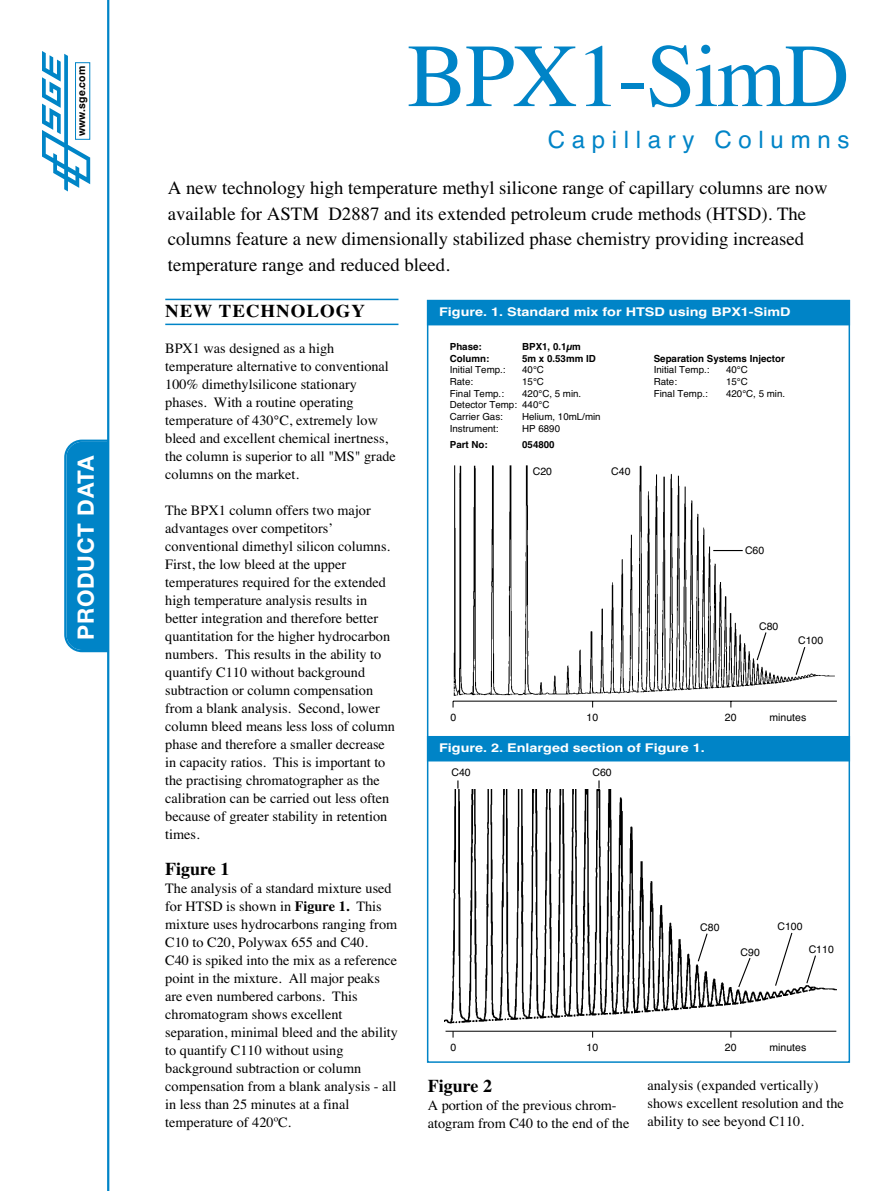
<style>
.page{position:relative;width:893px;height:1191px;background:#fff}
.page>*{position:absolute;margin:0;border:0;box-sizing:border-box;transform-origin:0 0}
.t1{font:90px "Times";letter-spacing:-.025em;color:#0084c7}
.t2{font:24px "Helvetica";letter-spacing:.28em;color:#0084c7}
.t3{font:700 22.5px "Helvetica Neue";letter-spacing:.03em;color:#fff}
.t4{font:18.75px/25.5px "Times";color:#000}
.t5{font:700 18px "Times";letter-spacing:.05em;color:#000}
.t6{font:700 18px "Times";letter-spacing:.05em;color:#000;scale:1.05 1}
.t7{font:14.25px/18px "Times";color:#000}
.t8{font:700 12px "Helvetica";color:#fff;scale:1.2 1}
.t9{font:10.5px "Helvetica";color:#000}
.t10{font:700 10.5px "Helvetica";color:#000}
.t11{font:9.75px/11.7px "Helvetica";color:#000}
.t12{font:700 9.75px "Helvetica";color:#000}
.s1{font-weight:700}
</style>
<div class="page">
<hr style="left:165px;top:299px;width:233px;height:1px;background:#0084c7">
<hr style="left:165px;top:324px;width:233px;height:1px;background:#0084c7">
<div style="left:429px;top:302px;width:418px;height:21px;background:#0084c7"></div>
<div style="left:427px;top:300px;width:423px;height:25px;border:2px solid #0084c7"></div>
<div style="left:429px;top:738px;width:418px;height:21px;background:#0084c7"></div>
<div style="left:427px;top:736px;width:423px;height:25px;border:2px solid #0084c7"></div>
<svg style="left:453px;top:700px;width:383px;height:5px"></svg>
<img style="left:453px;top:465px;width:382px;height:231px">
<hr style="left:453px;top:701px;width:383px;height:1px;background:#000">
<img style="left:444px;top:789px;width:392px;height:235px">
<svg style="left:712px;top:549px;width:55px;height:112px"></svg>
<svg style="left:794px;top:646px;width:12px;height:30px"></svg>
<svg style="left:457px;top:780px;width:251px;height:182px"></svg>
<svg style="left:737px;top:956px;width:14px;height:32px"></svg>
<svg style="left:805px;top:954px;width:11px;height:30px"></svg>
<svg style="left:774px;top:931px;width:19px;height:56px"></svg>
<hr style="left:445px;top:1031px;width:391px;height:1px;background:#000">
<div style="left:66px;top:442px;width:81px;height:208px;background:#0084c7;border-radius:16px"></div>
<div style="left:64px;top:439px;width:85px;height:213px;border:2px solid #0084c7;border-radius:17px"></div>
<div style="left:108px;top:426px;width:47px;height:234px;background:#fff"></div>
<hr style="left:107px;top:0;width:2px;height:1191px;background:#0084c7">
<svg style="left:42px;top:51px;width:48px;height:140px"></svg>
<div style="left:76px;top:63px;width:13px;height:76px;background:#fff"></div>
<div style="left:75px;top:62px;width:15px;height:78px;border:1px solid #0084c7"></div>
<p class="t10" style="left:78px;top:136px;width:72px;rotate:-90deg">www.sge.com</p>
<h3 class="t3" style="left:78px;top:639px;width:185px;rotate:-90deg">PRODUCT DATA</h3>
<h1 class="t1" style="left:407px;top:43px;width:444px">BPX1-SimD</h1>
<h2 class="t2" style="left:548px;top:131px;width:303px">Capillary Columns</h2>
<p class="t4" style="left:168px;top:177px;width:661px">A new technology high temperature methyl silicone range of capillary columns are now available for ASTM D2887 and its extended petroleum crude methods (HTSD). The columns feature a new dimensionally stabilized phase chemistry providing increased temperature range and reduced bleed.</p>
<p class="t8" style="left:439px;top:307px;width:294px">Figure. 1. Standard mix for HTSD using BPX1-SimD</p>
<p class="t6" style="left:165px;top:305px;width:192px">NEW TECHNOLOGY</p>
<p class="t7" style="left:165px;top:341px;width:232px">BPX1 was designed as a high temperature alternative to conventional 100% dimethylsilicone stationary phases. With a routine operating temperature of 430°C, extremely low bleed and excellent chemical inertness, the column is superior to all "MS" grade columns on the market.</p>
<p class="t7" style="left:165px;top:503px;width:231px">The BPX1 column offers two major advantages over competitors’ conventional dimethyl silicon columns.<br>First, the low bleed at the upper temperatures required for the extended high temperature analysis results in better integration and therefore better quantitation for the higher hydrocarbon numbers. This results in the ability to quantify C110 without background subtraction or column compensation from a blank analysis. Second, lower column bleed means less loss of column phase and therefore a smaller decrease in capacity ratios. This is important to the practising chromatographer as the calibration can be carried out less often because of greater stability in retention times.</p>
<p class="t5" style="left:165px;top:863px;width:66px">Figure 1</p>
<p class="t7" style="left:165px;top:881px;width:234px">The analysis of a standard mixture used for HTSD is shown in <span class="s1">Figure 1.</span> This mixture uses hydrocarbons ranging from C10 to C20, Polywax 655 and C40.<br>C40 is spiked into the mix as a reference point in the mixture. All major peaks are even numbered carbons. This chromatogram shows excellent separation, minimal bleed and the ability to quantify C110 without using background subtraction or column compensation from a blank analysis - all in less than 25 minutes at a final temperature of 420ºC.</p>
<p class="t12" style="left:450px;top:343px;width:33px">Phase:</p>
<p class="t12" style="left:522px;top:343px;width:60px">BPX1, 0.1µm</p>
<p class="t12" style="left:450px;top:354px;width:41px">Column:</p>
<p class="t12" style="left:522px;top:354px;width:75px">5m x 0.53mm ID</p>
<p class="t11" style="left:450px;top:365px;width:57px">Initial Temp.:</p>
<p class="t11" style="left:522px;top:365px;width:23px">40°C</p>
<p class="t11" style="left:450px;top:376px;width:25px">Rate:</p>
<p class="t11" style="left:522px;top:376px;width:23px">15°C</p>
<p class="t11" style="left:450px;top:388px;width:56px">Final Temp.:</p>
<p class="t12" style="left:653px;top:354px;width:133px">Separation Systems Injector</p>
<p class="t11" style="left:653px;top:365px;width:57px">Initial Temp.:</p>
<p class="t11" style="left:726px;top:365px;width:23px">40°C</p>
<p class="t11" style="left:653px;top:376px;width:25px">Rate:</p>
<p class="t11" style="left:726px;top:376px;width:23px">15°C</p>
<p class="t11" style="left:653px;top:388px;width:56px">Final Temp.:</p>
<p class="t11" style="left:726px;top:388px;width:61px">420°C, 5 min.</p>
<p class="t11" style="left:450px;top:388px;width:133px;text-indent:72px">420°C, 5 min.<br>Detector Temp: 440°C<br>Carrier Gas:</p>
<p class="t11" style="left:522px;top:412px;width:80px">Helium, 10mL/min</p>
<p class="t11" style="left:450px;top:423px;width:50px">Instrument:</p>
<p class="t11" style="left:522px;top:423px;width:39px">HP 6890</p>
<p class="t12" style="left:450px;top:441px;width:39px">Part No:</p>
<p class="t12" style="left:522px;top:441px;width:34px">054800</p>
<p class="t9" style="left:533px;top:467px;width:21px">C20</p>
<p class="t9" style="left:611px;top:467px;width:21px">C40</p>
<p class="t9" style="left:745px;top:547px;width:21px">C60</p>
<p class="t9" style="left:759px;top:622px;width:21px">C80</p>
<p class="t9" style="left:798px;top:637px;width:27px">C100</p>
<p class="t9" style="left:450px;top:713px;width:7px">0</p>
<p class="t9" style="left:586px;top:713px;width:13px">10</p>
<p class="t9" style="left:725px;top:713px;width:13px">20</p>
<p class="t9" style="left:769px;top:713px;width:38px">minutes</p>
<p class="t8" style="left:439px;top:743px;width:223px">Figure. 2. Enlarged section of Figure 1.</p>
<p class="t9" style="left:451px;top:769px;width:21px">C40</p>
<p class="t9" style="left:592px;top:769px;width:21px">C60</p>
<p class="t9" style="left:777px;top:922px;width:27px">C100</p>
<p class="t9" style="left:700px;top:923px;width:21px">C80</p>
<p class="t9" style="left:740px;top:949px;width:21px">C90</p>
<p class="t9" style="left:808px;top:945px;width:27px">C110</p>
<p class="t9" style="left:450px;top:1043px;width:7px">0</p>
<p class="t9" style="left:586px;top:1043px;width:13px">10</p>
<p class="t9" style="left:725px;top:1043px;width:13px">20</p>
<p class="t9" style="left:769px;top:1043px;width:38px">minutes</p>
<p class="t5" style="left:428px;top:1079px;width:66px">Figure 2</p>
<p class="t7" style="left:428px;top:1097px;width:203px">A portion of the previous chrom&shy;atogram from C40 to the end of the</p>
<p class="t7" style="left:647px;top:1077px;width:198px">analysis (expanded vertically) shows excellent resolution and the ability to see beyond C110.</p>
</div>
